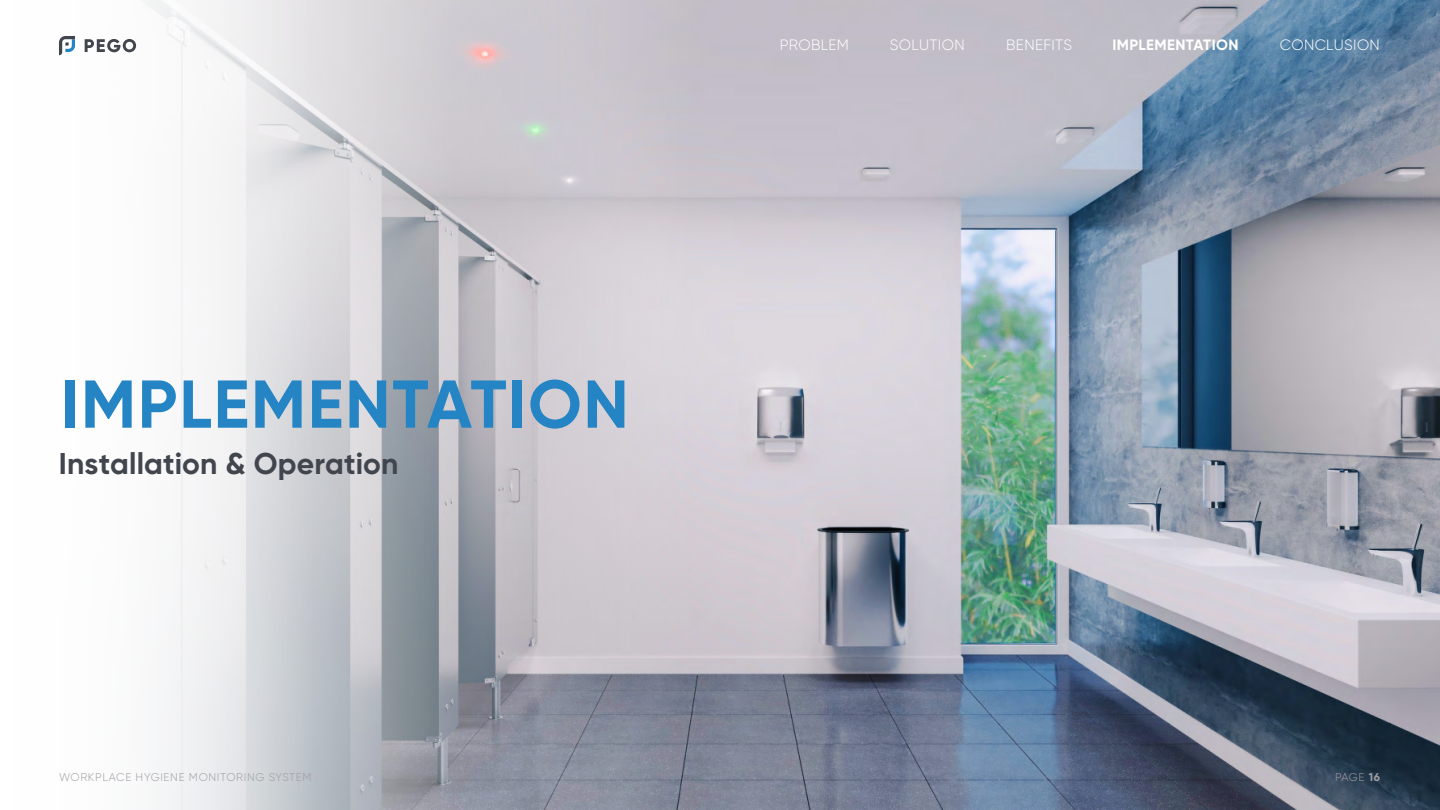
<style>
.page{position:relative;width:1440px;height:810px;background:#fff}
.page>*{position:absolute;margin:0;border:0;box-sizing:border-box;transform-origin:0 0}
.t1{font:700 67.5px "Gilroy";letter-spacing:.025em;color:#2584c4}
.t2{font:700 30px "Gilroy";letter-spacing:.005em;color:#41464e}
.t3{font:300 15px "Gilroy";letter-spacing:.025em;color:#fff}
.t4{font:700 15px "Gilroy";letter-spacing:.025em;color:#fff}
.t5{font:300 11.25px "Gilroy";letter-spacing:.06em;color:#a09ea3}
.s1{font-weight:700}
</style>
<div class="page">
<img style="left:696px;top:0;width:744px;height:810px">
<svg style="left:315px;top:0;width:381px;height:810px;background:#bdbcc3"></svg>
<svg style="left:59px;top:0;width:256px;height:810px;fill:#f6f6f7"></svg>
<svg style="left:59px;top:36px;width:16px;height:19px"></svg>
<svg style="left:85px;top:39px;width:51px;height:13px"></svg>
<p class="t1" style="left:61px;top:362px;width:569px">IMPLEMENTATION</p>
<p class="t2" style="left:59px;top:445px;width:341px">Installation &amp; Operation</p>
<p class="t3" style="left:780px;top:36px;width:71px">PROBLEM</p>
<p class="t3" style="left:890px;top:36px;width:76px">SOLUTION</p>
<p class="t3" style="left:1006px;top:36px;width:67px">BENEFITS</p>
<p class="t4" style="left:1112px;top:35px;width:128px">IMPLEMENTATION</p>
<p class="t3" style="left:1280px;top:36px;width:102px">CONCLUSION</p>
<p class="t5" style="left:59px;top:771px;width:254px">WORKPLACE HYGIENE MONITORING SYSTEM</p>
<p class="t5" style="left:1335px;top:771px;width:46px">PAGE <span class="s1">16</span></p>
</div>
